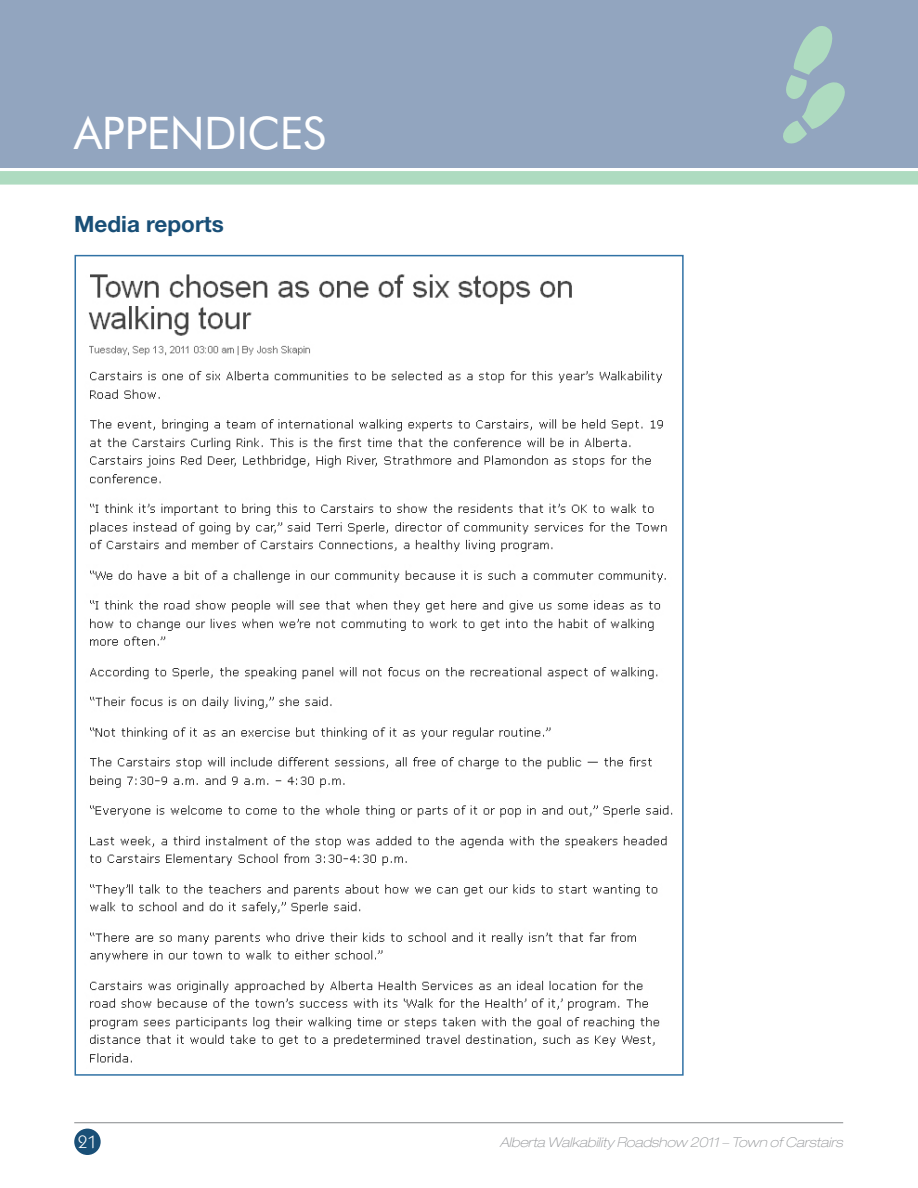
<style>
.page{position:relative;width:918px;height:1188px;background:#fff}
.page>*{position:absolute;margin:0;border:0;box-sizing:border-box;transform-origin:0 0}
.Table_of_contents_bo{font:45px "Futura BT";letter-spacing:-.01em;color:#fff}
.main_text_copy_use_t{font:700 22.5px "Helvetica Neue LT Std";color:#194f77}
.t1{font:18px "Kabel IT Cby BT";color:#fff}
.t2{font:italic 100 expanded 13.5px "Helvetica Neue LT Std";color:#939598}
</style>
<div class="page">
<hr style="left:74px;top:1122px;width:769px;height:1px;background:#939598">
<div style="left:74px;top:1129px;width:27px;height:26px;background:#194f77;border-radius:50%"></div>
<div style="left:0;top:0;width:918px;height:122px;background:#92a5bf"></div>
<div style="left:0;top:97px;width:918px;height:70px;background:#92a5bf"></div>
<div style="left:0;top:171px;width:918px;height:14px;background:#aedbc0"></div>
<svg style="left:783px;top:26px;width:62px;height:118px"></svg>
<img style="left:88px;top:274px;width:585px;height:789px">
<p class="Table_of_contents_bo" style="left:74px;top:106px;width:253px">APPENDICES</p>
<p class="main_text_copy_use_t" style="left:74px;top:210px;width:151px">Media reports</p>
<p class="t1" style="left:78px;top:1130px;width:21px">21</p>
<p class="t2" style="left:500px;top:1134px;width:345px">Alberta Walkability Roadshow 2011 – Town of Carstairs</p>
</div>
